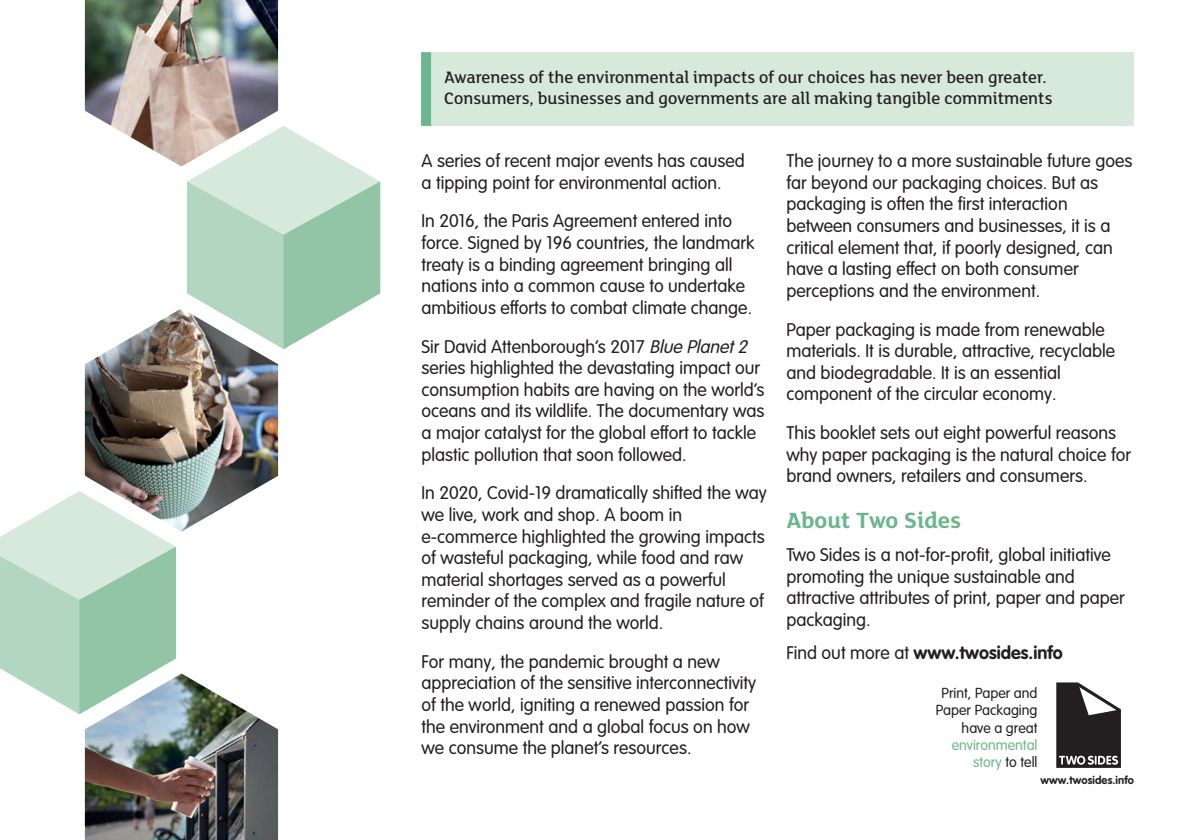
<style>
.page{position:relative;width:1191px;height:840px;background:#fff}
.page>*{position:absolute;margin:0;border:0;box-sizing:border-box;transform-origin:0 0}
.t1{font:700 24px "FS Lola";color:#6cb68d}
.t2{font:300 18px/21.6px "VAG Rounded LT Pro";color:#231f20}
.t3{font:500 18px/21.6px "FS Lola";color:#231f20}
.t4{font:700 18px "VAG Rounded LT Pro";color:#231f20}
.t5{font:300 14.4px/17.2px "VAG Rounded LT Pro";color:#231f20;text-align:right}
.t6{font:300 14.4px/17.2px "VAG Rounded LT Pro";color:#6cb68d;text-align:right}
.t7{font:700 11px "VAG Rounded LT Pro";letter-spacing:.01em;color:#231f20}
.s1{font-style:italic}
.s2{font-weight:300}
.s3{color:#231f20}
</style>
<div class="page">
<svg style="left:1056px;top:682px;width:65px;height:85px"></svg>
<div style="left:421px;top:52px;width:713px;height:74px;background:#d7e9dc"></div>
<div style="left:421px;top:52px;width:10px;height:74px;background:#6cb68d"></div>
<img style="left:85px;top:309px;width:193px;height:222px">
<img style="left:85px;top:0;width:193px;height:166px">
<img style="left:85px;top:673px;width:193px;height:166px">
<svg style="left:187px;top:126px;width:192px;height:55px;fill:#d7e9dc"></svg>
<svg style="left:187px;top:181px;width:193px;height:168px"></svg>
<svg style="left:0;top:490px;width:176px;height:223px"></svg>
<p class="t3" style="left:444px;top:65px;width:609px">Awareness of the environmental impacts of our choices has never been greater.<br>Consumers, businesses and governments are all making tangible commitments</p>
<p class="t2" style="left:421px;top:150px;width:325px">A series of recent major events has caused a tipping point for environmental action.</p>
<p class="t2" style="left:421px;top:211px;width:334px">In 2016, the Paris Agreement entered into force. Signed by 196 countries, the landmark treaty is a binding agreement bringing all nations into a common cause to undertake ambitious efforts to combat climate change.</p>
<p class="t2" style="left:421px;top:336px;width:344px">Sir David Attenborough’s 2017 <span class="s1">Blue Planet2 </span>series highlighted the devastating impact our consumption habits are having on the world’s oceans and its wildlife. The documentary was a major catalyst for the global effort to tackle plastic pollution that soon followed.</p>
<p class="t2" style="left:421px;top:482px;width:347px">In 2020, Covid-19 dramatically shifted the way we live, work and shop. A boom in e-commerce highlighted the growing impacts of wasteful packaging, while food and raw material shortages served as a powerful reminder of the complex and fragile nature of supply chains around the world.</p>
<p class="t2" style="left:421px;top:650px;width:336px">For many, the pandemic brought a new appreciation of the sensitive interconnectivity of the world, igniting a renewed passion for the environment and a global focus on how we consume the planet’s resources.</p>
<p class="t2" style="left:786px;top:150px;width:347px">The journey to a more sustainable future goes far beyond our packaging choices. But as packaging is often the first interaction between consumers and businesses, it is a critical element that, if poorly designed, can have a lasting effect on both consumer perceptions and the environment.</p>
<p class="t2" style="left:786px;top:319px;width:330px">Paper packaging is made from renewable materials. It is durable, attractive, recyclable and biodegradable. It is an essential component of the circular economy.</p>
<p class="t2" style="left:786px;top:422px;width:346px">This booklet sets out eight powerful reasons why paper packaging is the natural choice for brand owners, retailers and consumers.</p>
<h1 class="t1" style="left:786px;top:503px;width:176px">About Two Sides</h1>
<p class="t2" style="left:786px;top:544px;width:340px">Two Sides is a not-for-profit, global initiative promoting the unique sustainable and attractive attributes of print, paper and paper packaging.</p>
<p class="t4" style="left:786px;top:641px;width:278px"><span class="s2">Find out more at</span> www.twosides.info</p>
<p class="t5" style="left:935px;top:684px;width:103px">Print, Paper and<br>Paper Packaging have a great</p>
<p class="t6" style="left:951px;top:736px;width:87px">environmental story <span class="s3">to tell</span></p>
<p class="t7" style="left:1040px;top:772px;width:95px">www.twosides.info</p>
</div>
